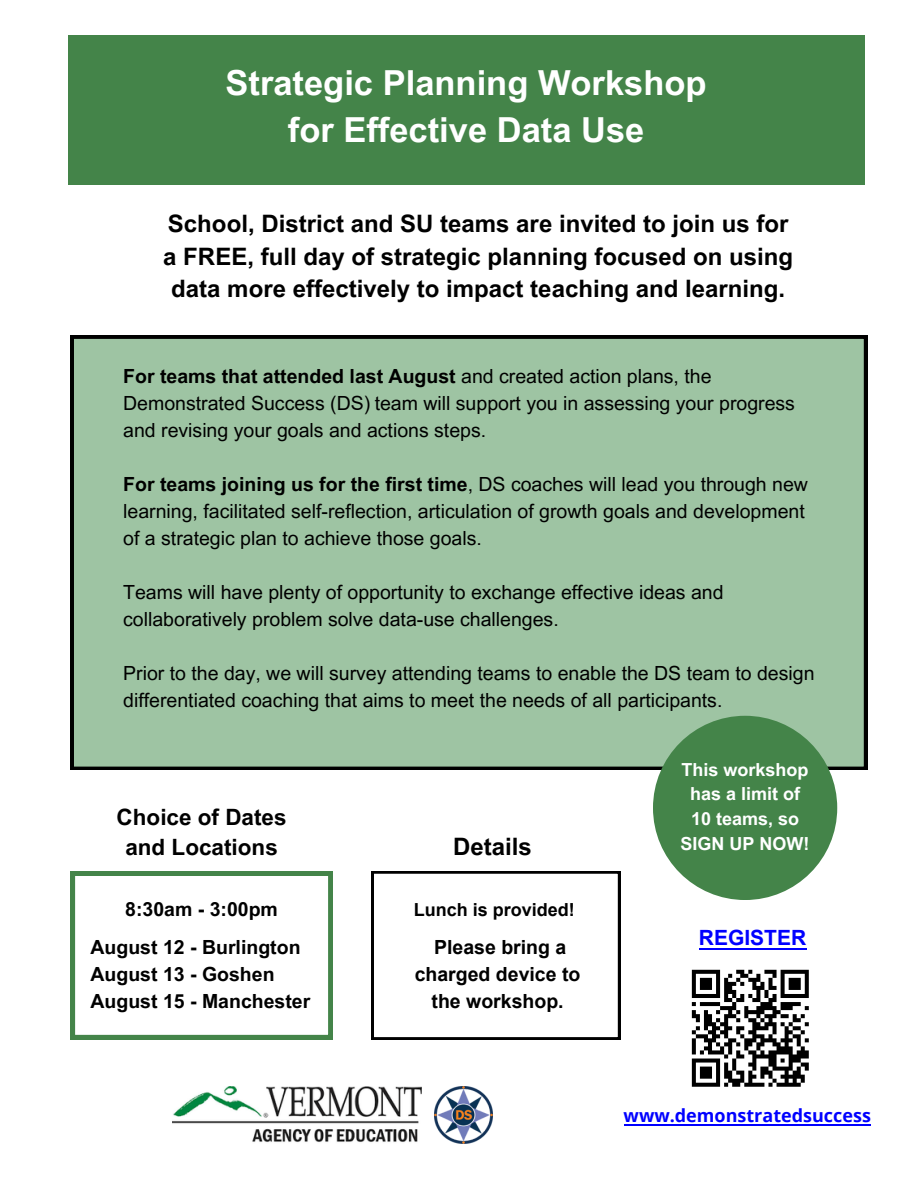
<style>
.page{position:relative;width:918px;height:1188px;background:#fff}
.page>*{position:absolute;margin:0;border:0;box-sizing:border-box;transform-origin:0 0}
.t1{font:700 34.5px/47.2px "Arial MT Pro";color:#fff;text-align:center}
.t2{font:700 24px/32.7px "Arial MT Pro";color:#000;text-align:center}
.t3{font:700 22.5px/30.3px "Arial MT Pro";color:#000;text-align:center}
.t4{font:700 21px "Arial";color:#00f}
.t5{font:19.5px/27px "Arial MT Pro";color:#000}
.t6{font:700 19.5px/27px "Arial MT Pro";color:#000}
.t7{font:700 19.5px/27px "Arial";color:#000;text-align:center}
.t8{font:700 18px/24.8px "Arial MT Pro";color:#fff;text-align:center}
.t9{font:700 18px "Open Sans";color:#00f}
.t10{font:700 18px "Arial";color:#000}
.s1{font-weight:700}
.s2{font-family:"Arial"}
</style>
<div class="page">
<div style="left:68px;top:35px;width:796px;height:149px;background:#448449"></div>
<div style="left:71px;top:336px;width:796px;height:434px;background:#9ec4a3"></div>
<div style="left:653px;top:716px;width:184px;height:184px;background:#448449;border-radius:50%"></div>
<svg style="left:71px;top:871px;width:262px;height:168px"></svg>
<svg style="left:372px;top:871px;width:248px;height:168px"></svg>
<svg style="left:691px;top:969px;width:118px;height:118px"></svg>
<img style="left:173px;top:1086px;width:248px;height:56px">
<img style="left:435px;top:1086px;width:57px;height:57px">
<hr style="left:624px;top:1124px;width:247px;height:1px;background:#00f">
<hr style="left:699px;top:948px;width:107px;height:1px;background:#00f">
<h2 class="t1" style="left:226px;top:64px;width:483px">Strategic Planning Workshop for Effective Data Use</h2>
<h2 class="t2" style="left:163px;top:210px;width:631px">School, District and SU teams are invited to join us for a FREE, full day of strategic planning focused on using data more effectively to impact teaching and learning.</h2>
<h5 class="t5" style="left:123px;top:365px;width:673px"><span class="s1">For teams that attended last August</span> and created action plans, the<br>Demonstrated Success <span class="s2">(DS)</span> team will support you in assessing your progress and revising your goals and actions steps.</h5>
<h5 class="t5" style="left:123px;top:473px;width:686px"><span class="s1">For teams joining us for the first time</span>, DS coaches will lead you through new learning, facilitated self-reflection, articulation of growth goals and development of a strategic plan to achieve those goals.</h5>
<h5 class="t5" style="left:123px;top:581px;width:602px">Teams will have plenty of opportunity to exchange effective ideas and collaboratively problem solve data-use challenges.</h5>
<h5 class="t5" style="left:123px;top:662px;width:693px">Prior to the day, we will survey attending teams to enable the DS team to design differentiated coaching that aims to meet the needs of all participants.</h5>
<h2 class="t3" style="left:117px;top:805px;width:171px">Choice of Dates and Locations</h2>
<p class="t6" style="left:125px;top:898px;width:154px">8:30am - 3:00pm</p>
<h2 class="t6" style="left:90px;top:936px;width:221px">August 12 - Burlington<br>August 13 - Goshen<br>August 15 - Manchester</h2>
<p class="t2" style="left:453px;top:834px;width:80px">Details</p>
<p class="t10" style="left:414px;top:897px;width:163px">Lunch is provided!</p>
<p class="t7" style="left:415px;top:934px;width:167px">Please bring a charged device to the workshop.</p>
<h2 class="t8" style="left:682px;top:759px;width:129px">This workshop has a limit of</h2>
<h2 class="t8" style="left:691px;top:809px;width:110px">10 teams, so</h2>
<h2 class="t8" style="left:681px;top:833px;width:131px">SIGN UP NOW!</h2>
<h3 class="t4" style="left:699px;top:923px;width:109px">REGISTER</h3>
<p class="t9" style="left:624px;top:1102px;width:249px">www.demonstratedsuccess</p>
</div>
